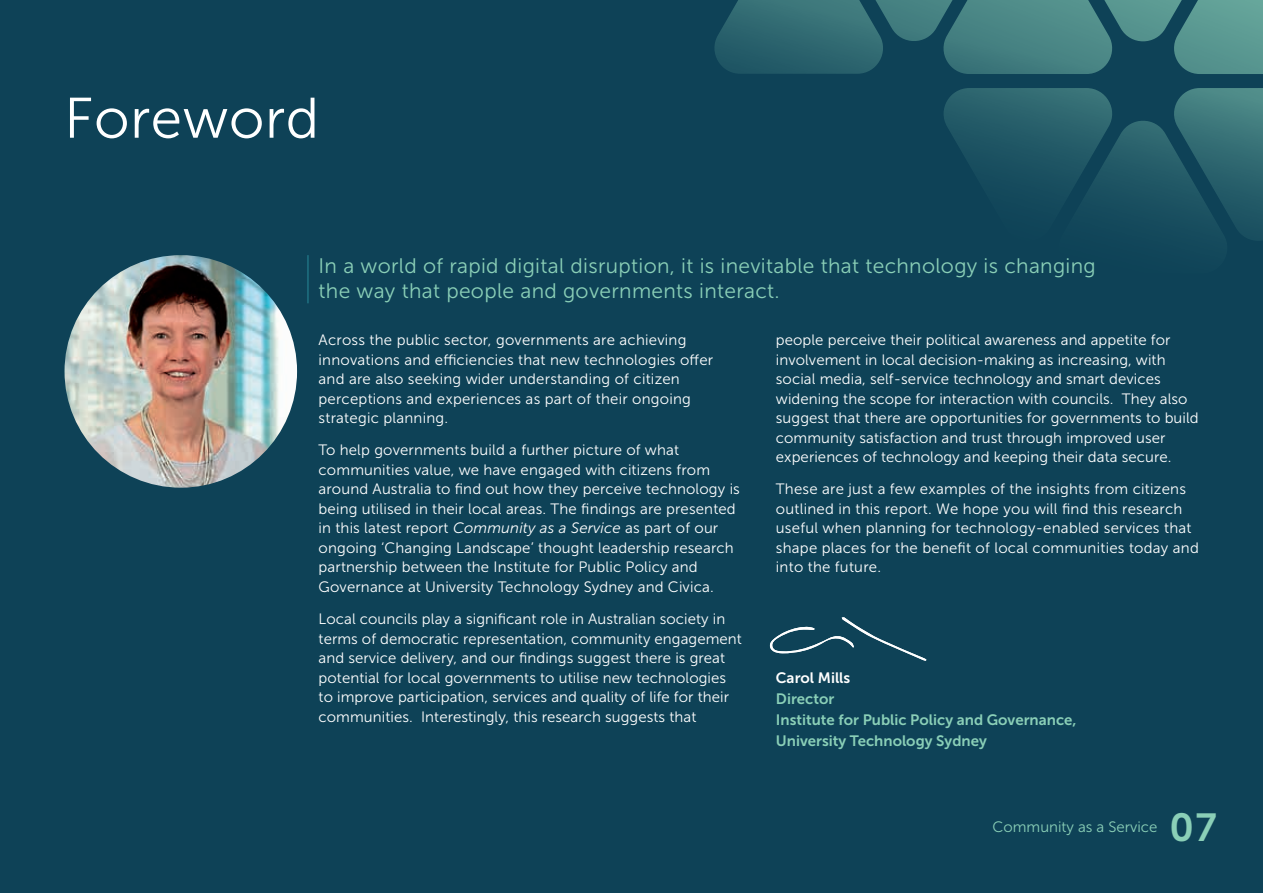
<style>
.page{position:relative;width:1263px;height:893px;background:#fff}
.page>*{position:absolute;margin:0;border:0;box-sizing:border-box;transform-origin:0 0}
.t1{font:57px "Museo Sans 300";letter-spacing:.01em;color:#fff}
.t2{font:39px "Museo Sans 700";color:#8acfb7}
.t3{font:21px/25.5px "Museo Sans 300";letter-spacing:.015em;color:#8acfb7}
.t4{font:15px/19.5px "Museo Sans 300";letter-spacing:.01em;color:#fff}
.t5{font:15px/21px "Museo Sans 700";color:#8acfb7}
.t6{font:15px "Museo Sans 300";color:#8acfb7}
.t7{font:15px "Museo Sans 700";color:#fff}
.s1{font-style:italic}
</style>
<div class="page">
<div style="left:1px;top:0;width:1262px;height:893px;background:#0e4257"></div>
<hr style="left:308px;top:255px;width:1px;height:48px;background:#278898">
<img style="left:65px;top:255px;width:232px;height:233px;border-radius:116px">
<svg style="left:944px;top:88px;width:319px;height:152px"></svg>
<svg style="left:714px;top:0;width:549px;height:74px"></svg>
<svg style="left:769px;top:617px;width:157px;height:44px"></svg>
<h1 class="t1" style="left:64px;top:87px;width:256px">Foreword</h1>
<h3 class="t3" style="left:319px;top:253px;width:779px">In a world of rapid digital disruption, it is inevitable that technology is changing the way that people and governments interact.</h3>
<p class="t4" style="left:319px;top:330px;width:396px">Across the public sector, governments are achieving innovations and efficiencies that new technologies offer and are also seeking wider understanding of citizen perceptions and experiences as part of their ongoing strategic planning.</p>
<p class="t4" style="left:319px;top:440px;width:423px">To help governments build a further picture of what communities value, we have engaged with citizens from around Australia to find out how they perceive technology is being utilised in their local areas. The findings are presented in this latest report <span class="s1">Community as a Service</span> as part of our ongoing ‘Changing Landscape’ thought leadership research partnership between the Institute for Public Policy and Governance at University Technology Sydney and Civica.</p>
<p class="t4" style="left:319px;top:609px;width:425px">Local councils play a significant role in Australian society in terms of democratic representation, community engagement and service delivery, and our findings suggest there is great potential for local governments to utilise new technologies to improve participation, services and quality of life for their communities. Interestingly, this research suggests that</p>
<p class="t4" style="left:776px;top:330px;width:424px">people perceive their political awareness and appetite for involvement in local decision-making as increasing, with social media, self-service technology and smart devices widening the scope for interaction with councils. They also suggest that there are opportunities for governments to build community satisfaction and trust through improved user experiences of technology and keeping their data secure.</p>
<p class="t4" style="left:776px;top:479px;width:424px">These are just a few examples of the insights from citizens outlined in this report. We hope you will find this research useful when planning for technology-enabled services that shape places for the benefit of local communities today and into the future.</p>
<p class="t7" style="left:776px;top:670px;width:76px">Carol Mills</p>
<p class="t5" style="left:776px;top:689px;width:302px">Director<br>Institute for Public Policy and Governance,<br>University Technology Sydney</p>
<p class="t6" style="left:993px;top:818px;width:166px">Community as a Service</p>
<h2 class="t2" style="left:1169px;top:805px;width:49px">07</h2>
</div>
